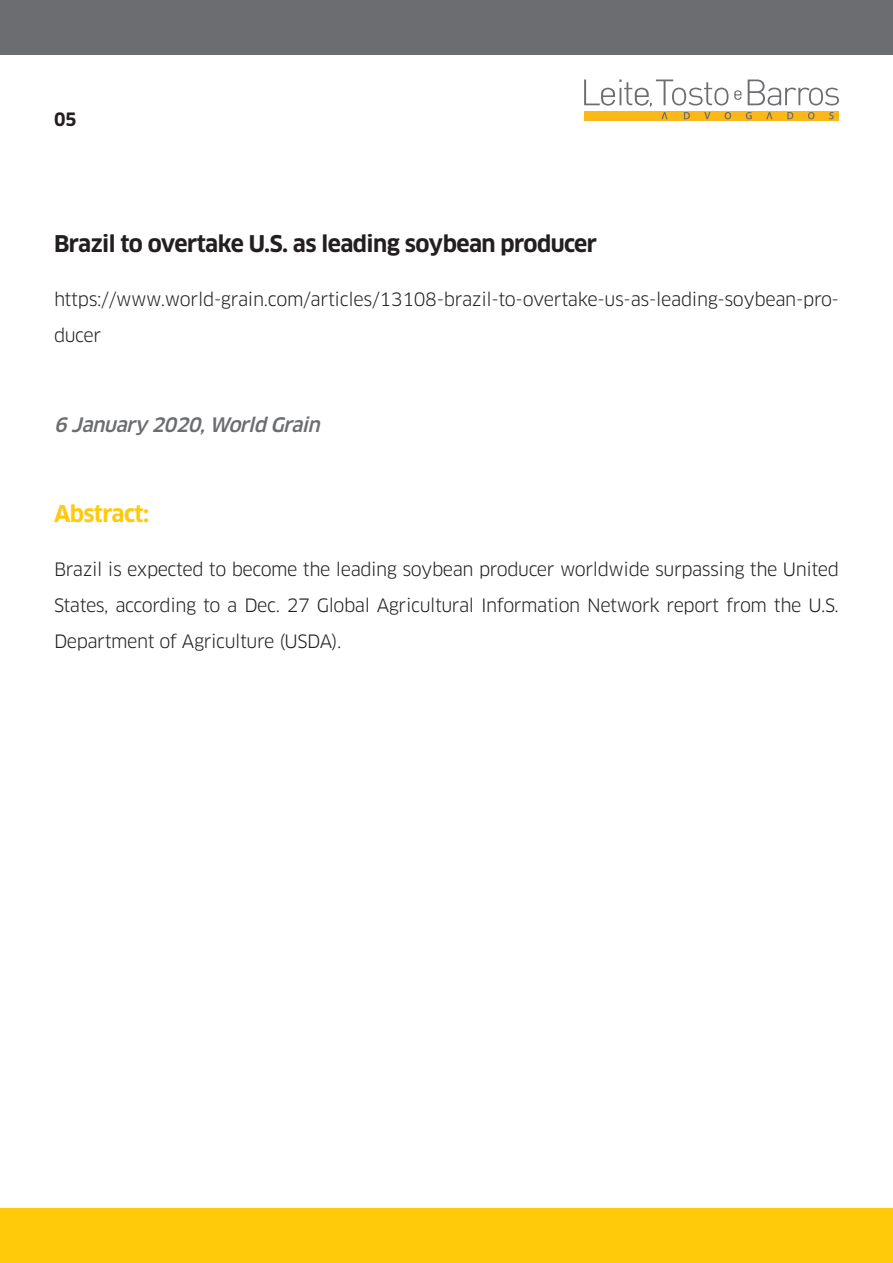
<style>
.page{position:relative;width:893px;height:1263px;background:#fff}
.page>*{position:absolute;margin:0;border:0;box-sizing:border-box;transform-origin:0 0}
.t1{font:700 22.5px "Clan OT";letter-spacing:-.025em;color:#231f20}
.t2{font:700 22.5px "Clan OT";letter-spacing:-.025em;color:#feca0a}
.t3{font:italic 500 19.5px "Clan OT";color:#6c6d70}
.t4{font:18px/36px "Clan OT";letter-spacing:-.025em;color:#231f20}
.t5{font:700 18px "Clan OT";color:#231f20}
</style>
<div class="page">
<div style="left:0;top:1209px;width:893px;height:54px;background:#feca0a"></div>
<div style="left:0;top:0;width:893px;height:54px;background:#6c6d70"></div>
<div style="left:584px;top:111px;width:255px;height:10px;background:#fcb818"></div>
<svg style="left:584px;top:80px;width:255px;height:39px"></svg>
<p class="t5" style="left:54px;top:109px;width:24px">05</p>
<p class="t1" style="left:54px;top:231px;width:545px">Brazil to overtake U.S. as leading soybean producer</p>
<p class="t4" style="left:54px;top:281px;width:786px">https://www.world-grain.com/articles/13108-brazil-to-overtake-us-as-leading-soybean-pro&shy;ducer</p>
<p class="t3" style="left:54px;top:413px;width:273px">6 January 2020,World Grain</p>
<p class="t2" style="left:54px;top:501px;width:97px">Abstract:</p>
<p class="t4" style="left:54px;top:551px;width:786px;text-align:justify">Brazil is expected to become the leading soybean producer worldwide surpassing the United States, according to a Dec. 27 Global Agricultural Information Network report from the U.S.<br>Department of Agriculture (USDA).</p>
</div>
